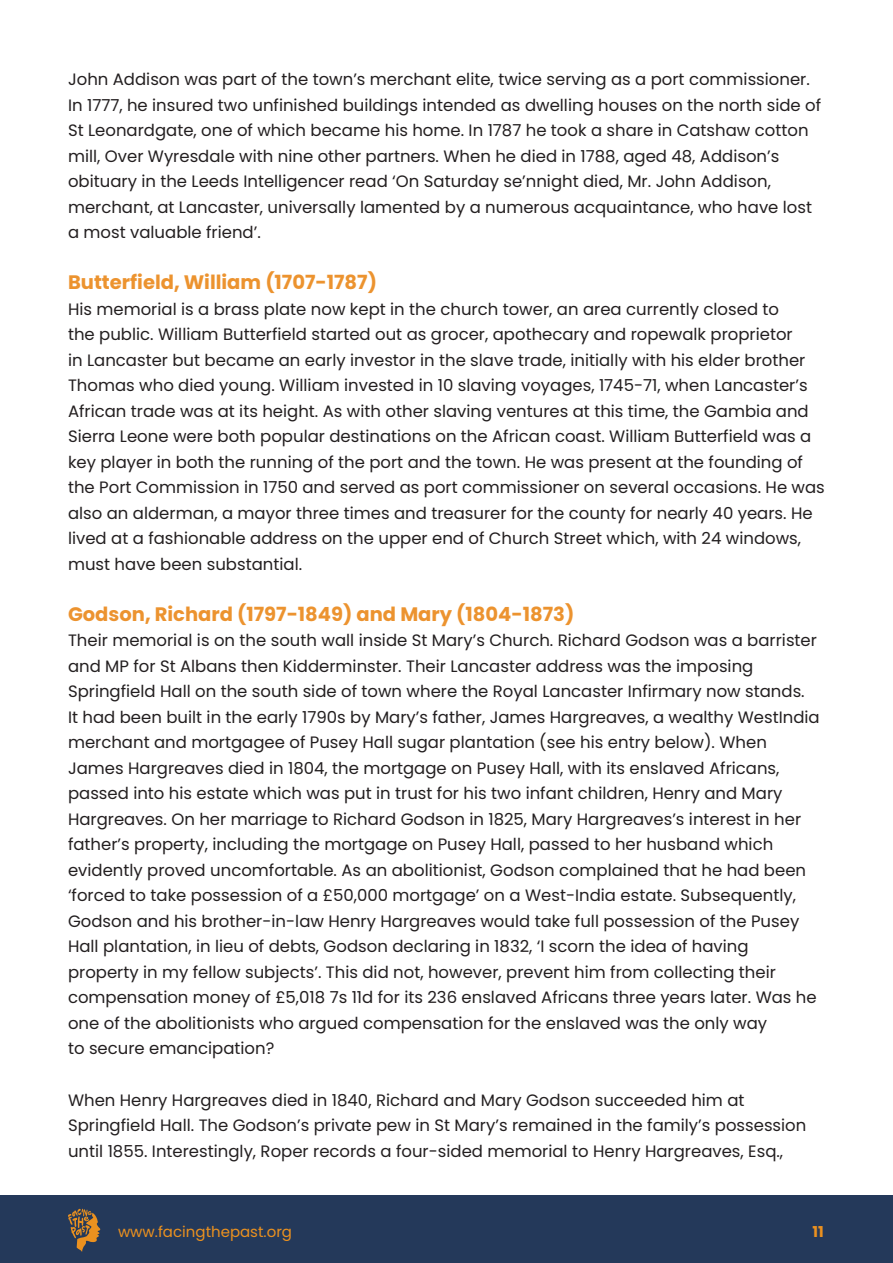
<style>
.page{position:relative;width:893px;height:1263px;background:#fff}
.page>*{position:absolute;margin:0;border:0;box-sizing:border-box;transform-origin:0 0}
.Sub_Headings{font:700 19.5px "Poppins";color:#ec932f}
.t1{font:16.5px/25.5px "Poppins";color:#231f20}
.t2{font:15px "Poppins";color:#eb911f}
.t3{font:700 15px "Poppins";color:#eb911f}
</style>
<div class="page">
<div style="left:0;top:1195px;width:893px;height:68px;background:#24395a"></div>
<svg style="left:68px;top:1209px;width:32px;height:43px"></svg>
<p class="t1" style="left:68px;top:67px;width:755px">John Addison was part of the town’s merchant elite, twice serving as a port commissioner.<br>In 1777, he insured two unfinished buildings intended as dwelling houses on the north side of St Leonardgate, one of which became his home. In 1787 he took a share in Catshaw cotton mill, Over Wyresdale with nine other partners. When he died in 1788, aged 48, Addison’s obituary in the Leeds Intelligencer read ‘On Saturday se’nnight died, Mr. John Addison, merchant, at Lancaster, universally lamented by a numerous acquaintance, who have lost a most valuable friend’.</p>
<p class="Sub_Headings" style="left:68px;top:271px;width:310px">Butterfield, William (1707-1787)</p>
<p class="t1" style="left:68px;top:296px;width:758px">His memorial is a brass plate now kept in the church tower, an area currently closed to<br>the public. William Butterfield started out as grocer, apothecary and ropewalk proprietor<br>in Lancaster but became an early investor in the slave trade, initially with his elder brother Thomas who died young. William invested in 10 slaving voyages, 1745-71, when Lancaster’s African trade was at its height. As with other slaving ventures at this time, the Gambia and Sierra Leone were both popular destinations on the African coast. William Butterfield was a key player in both the running of the port and the town. He was present at the founding of the Port Commission in 1750 and served as port commissioner on several occasions. He was also an alderman, a mayor three times and treasurer for the county for nearly 40 years. He lived at a fashionable address on the upper end of Church Street which, with 24 windows, must have been substantial.</p>
<p class="Sub_Headings" style="left:68px;top:603px;width:508px">Godson, Richard (1797-1849) and Mary (1804-1873)</p>
<p class="t1" style="left:68px;top:628px;width:750px">Their memorial is on the south wall inside St Mary’s Church. Richard Godson was a barrister</p>
<p class="t1" style="left:68px;top:653px;width:687px">and MP for St Albans then Kidderminster. Their Lancaster address was the imposing</p>
<p class="t1" style="left:68px;top:679px;width:738px">Springfield Hall on the south side of town where the Royal Lancaster Infirmary now stands.</p>
<p class="t1" style="left:68px;top:704px;width:753px">It had been built in the early 1790s by Mary’s father, James Hargreaves, a wealthy WestIndia merchant and mortgagee of Pusey Hall sugar plantation (see his entry below). When</p>
<p class="t1" style="left:68px;top:755px;width:713px">James Hargreaves died in 1804, the mortgage on Pusey Hall, with its enslaved Africans,</p>
<p class="t1" style="left:68px;top:781px;width:716px">passed into his estate which was put in trust for his two infant children, Henry and Mary</p>
<p class="t1" style="left:68px;top:806px;width:735px">Hargreaves. On her marriage to Richard Godson in 1825, Mary Hargreaves’s interest in her</p>
<p class="t1" style="left:68px;top:832px;width:707px">father’s property, including the mortgage on Pusey Hall, passed to her husband which</p>
<p class="t1" style="left:68px;top:857px;width:740px">evidently proved uncomfortable. As an abolitionist, Godson complained that he had been</p>
<p class="t1" style="left:68px;top:883px;width:729px">‘forced to take possession of a £50,000 mortgage’ on a West-India estate. Subsequently,</p>
<p class="t1" style="left:68px;top:908px;width:733px">Godson and his brother-in-law Henry Hargreaves would take full possession of the Pusey</p>
<p class="t1" style="left:68px;top:934px;width:682px">Hall plantation, in lieu of debts, Godson declaring in 1832, ‘I scorn the idea of having</p>
<p class="t1" style="left:68px;top:959px;width:709px">property in my fellow subjects’. This did not, however, prevent him from collecting their</p>
<p class="t1" style="left:68px;top:985px;width:750px">compensation money of £5,018 7s 11d for its 236 enslaved Africans three years later. Was he one of the abolitionists who argued compensation for the enslaved was the only way</p>
<p class="t1" style="left:68px;top:1036px;width:208px">to secure emancipation?</p>
<p class="t1" style="left:68px;top:1087px;width:740px">When Henry Hargreaves died in 1840, Richard and Mary Godson succeeded him at<br>Springfield Hall. The Godson’s private pew in St Mary’s remained in the family’s possession until 1855. Interestingly, Roper records a four-sided memorial to Henry Hargreaves, Esq.,</p>
<p class="t2" style="left:118px;top:1223px;width:176px">www.facingthepast.org</p>
<p class="t3" style="left:812px;top:1223px;width:13px">11</p>
</div>
